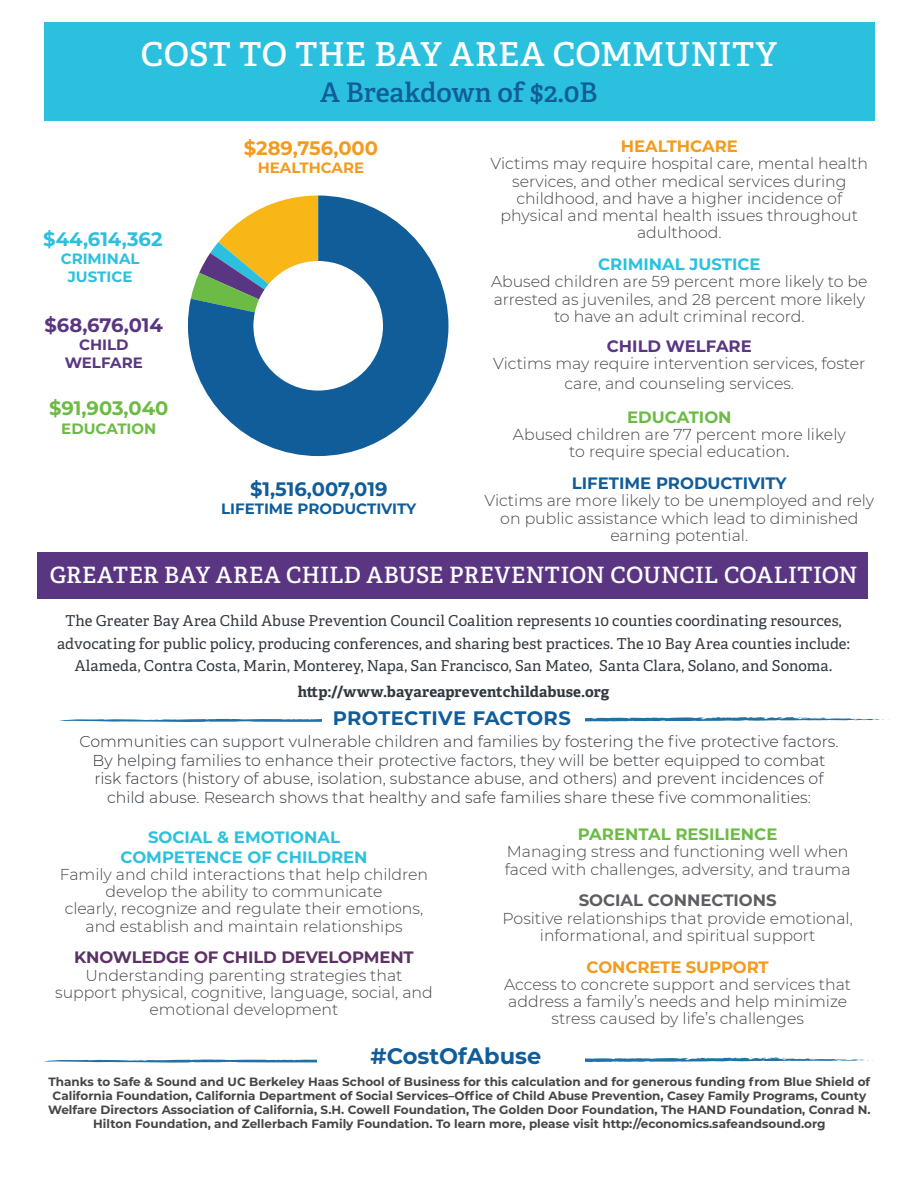
<style>
.page{position:relative;width:918px;height:1188px;background:#fff}
.page>*{position:absolute;margin:0;border:0;box-sizing:border-box;transform-origin:0 0}
.t1{font:600 33px "Adelle";letter-spacing:.01em;color:#fff}
.t2{font:600 27px "Adelle";color:#105d9a}
.t3{font:600 22.5px "Adelle";letter-spacing:.01em;color:#fff}
.t4{font:700 22.5px "Montserrat";color:#105d9a}
.t5{font:700 19.5px "Montserrat";letter-spacing:.005em;color:#105d9a}
.t6{font:700 19.5px "Montserrat";color:#f49b1e}
.t7{font:700 19.5px "Montserrat";color:#6cbb45}
.t8{font:700 19.5px "Montserrat";letter-spacing:-.005em;color:#5a3682}
.t9{font:700 19.5px "Montserrat";color:#2bc1de}
.t10{font:700 16.5px/19.8px "Montserrat";color:#2bc1de;text-align:center}
.t11{font:700 16.5px "Montserrat";color:#6cbb45}
.t12{font:700 16.5px "Montserrat";letter-spacing:-.005em;color:#5b3264}
.t13{font:700 16.5px "Montserrat";letter-spacing:-.005em;color:#f49b1e}
.t14{font:700 16.5px "Montserrat";color:#105d9a}
.t15{font:700 16.5px "Montserrat";color:#5b5e62}
.t16{font:700 16.5px "Montserrat";color:#5a3682}
.t17{font:300 15.75px/17.2px "Montserrat";color:#454647;text-align:center}
.t18{font:300 15.75px/18.8px "Montserrat";color:#313940;text-align:center}
.t19{font:15px/22.5px "Adelle";letter-spacing:.005em;color:#313940;text-align:center}
.t20{font:700 15px "Adelle";letter-spacing:.005em;color:#313940}
.t21{font:700 15px "Montserrat";color:#105d9a}
.t22{font:700 15px/18px "Montserrat";color:#2bc1de;text-align:center}
.t23{font:700 15px/18px "Montserrat";color:#5a3682;text-align:center}
.t24{font:700 15px "Montserrat";color:#f49b1e}
.t25{font:700 15px "Montserrat";color:#6cbb45}
.t26{font:700 12px/14.2px "Montserrat";color:#454647;text-align:center}
.s1{font-weight:400}
</style>
<div class="page">
<div style="left:44px;top:22px;width:830px;height:100px;background:#2bc1de"></div>
<div style="left:38px;top:553px;width:830px;height:46px;background:#5a3682"></div>
<svg style="left:188px;top:196px;width:260px;height:260px;fill:#105d9a"></svg>
<div style="left:253px;top:261px;width:130px;height:130px;background:#fff;border-radius:50%"></div>
<svg style="left:44px;top:1058px;width:830px;height:5px"></svg>
<div style="left:318px;top:1052px;width:267px;height:22px;background:#fff"></div>
<svg style="left:59px;top:717px;width:831px;height:5px"></svg>
<div style="left:322px;top:703px;width:263px;height:28px;background:#fff"></div>
<p class="t1" style="left:141px;top:34px;width:638px">COST TO THE BAY AREA COMMUNITY</p>
<p class="t2" style="left:320px;top:76px;width:279px">A Breakdown of $2.0B</p>
<p class="t9" style="left:43px;top:225px;width:121px">$44,614,362</p>
<p class="t22" style="left:61px;top:249px;width:80px">CRIMINAL<br>JUSTICE</p>
<p class="t8" style="left:44px;top:311px;width:120px">$68,676,014</p>
<p class="t23" style="left:65px;top:335px;width:80px">CHILD<br>WELFARE</p>
<p class="t7" style="left:49px;top:394px;width:121px">$91,903,040</p>
<p class="t25" style="left:61px;top:418px;width:96px">EDUCATION</p>
<p class="t6" style="left:244px;top:134px;width:136px">$289,756,000</p>
<p class="t24" style="left:258px;top:157px;width:108px">HEALTHCARE</p>
<p class="t5" style="left:250px;top:475px;width:139px">$1,516,007,019</p>
<p class="t21" style="left:221px;top:498px;width:197px">LIFETIME PRODUCTIVITY</p>
<p class="t13" style="left:621px;top:134px;width:119px">HEALTHCARE</p>
<p class="t17" style="left:491px;top:155px;width:379px">Victims may require hospital care, mental health services, and other medical services during childhood, and have a higher incidence of physical and mental health issues throughout adulthood.</p>
<p class="t10" style="left:598px;top:254px;width:164px">CRIMINAL JUSTICE</p>
<p class="t17" style="left:491px;top:273px;width:378px">Abused children are 59 percent more likely to be arrested as juveniles, and 28 percent more likely to have an adult criminal record.</p>
<p class="t16" style="left:607px;top:334px;width:146px">CHILD WELFARE</p>
<p class="t17" style="left:493px;top:353px;width:374px;line-height:19.8px">Victims may require intervention services, foster care, and counseling services.</p>
<p class="t11" style="left:627px;top:405px;width:106px">EDUCATION</p>
<p class="t17" style="left:513px;top:425px;width:334px">Abused children are 77 percent more likely to require special education<span class="s1">.</span></p>
<p class="t14" style="left:572px;top:471px;width:216px">LIFETIME PRODUCTIVITY</p>
<p class="t17" style="left:485px;top:492px;width:391px">Victims are more likely to be unemployed and rely on public assistance which lead to diminished earning potential.</p>
<p class="t3" style="left:50px;top:561px;width:809px">GREATER BAY AREA CHILD ABUSE PREVENTION COUNCIL COALITION</p>
<p class="t19" style="left:57px;top:610px;width:794px">The Greater Bay Area Child Abuse Prevention Council Coalition represents 10 counties coordinating resources, advocating for public policy, producing conferences, and sharing best practices. The 10 Bay Area counties include:<br>Alameda, Contra Costa, Marin, Monterey, Napa, San Francisco, San Mateo, Santa Clara, Solano, and Sonoma.</p>
<p class="t20" style="left:298px;top:682px;width:313px">http://www.bayareapreventchildabuse.org</p>
<p class="t5" style="left:333px;top:704px;width:240px">PROTECTIVE FACTORS</p>
<p class="t18" style="left:80px;top:731px;width:760px">Communities can support vulnerable children and families by fostering the five protective factors.<br>By helping families to enhance their protective factors, they will be better equipped to combat risk factors (history of abuse, isolation, substance abuse, and others) and prevent incidences of child abuse. Research shows that healthy and safe families share these five commonalities:</p>
<p class="t10" style="left:120px;top:826px;width:249px">SOCIAL &amp; EMOTIONAL<br>COMPETENCE OF CHILDREN</p>
<p class="t17" style="left:60px;top:865px;width:370px">Family and child interactions that help children develop the ability to communicate<br>clearly, recognize and regulate their emotions, and establish and maintain relationships</p>
<p class="t12" style="left:74px;top:946px;width:341px">KNOWLEDGE OF CHILD DEVELOPMENT</p>
<p class="t17" style="left:55px;top:966px;width:379px">Understanding parenting strategies that support physical, cognitive, language, social, and emotional development</p>
<p class="t11" style="left:578px;top:822px;width:201px">PARENTAL RESILIENCE</p>
<p class="t17" style="left:505px;top:843px;width:347px;text-align:left">Managing stress and functioning well when faced with challenges, adversity, and trauma</p>
<p class="t15" style="left:579px;top:889px;width:200px">SOCIAL CONNECTIONS</p>
<p class="t17" style="left:503px;top:909px;width:352px">Positive relationships that provide emotional, informational, and spiritual support</p>
<p class="t13" style="left:587px;top:955px;width:184px">CONCRETE SUPPORT</p>
<p class="t17" style="left:504px;top:975px;width:349px">Access to concrete support and services that address a family’s needs and help minimize stress caused by life’s challenges</p>
<p class="t4" style="left:370px;top:1040px;width:172px">#CostOfAbuse</p>
<p class="t26" style="left:48px;top:1074px;width:824px">Thanks to Safe &amp; Sound and UC Berkeley Haas School of Business for this calculation and for generous funding from Blue Shield of California Foundation, California Department of Social Services–Office of Child Abuse Prevention, Casey Family Programs, County Welfare Directors Association of California, S.H. Cowell Foundation, The Golden Door Foundation, The HAND Foundation, Conrad N.<br>Hilton Foundation, and Zellerbach Family Foundation. To learn more, please visit http://economics.safeandsound.org</p>
</div>
